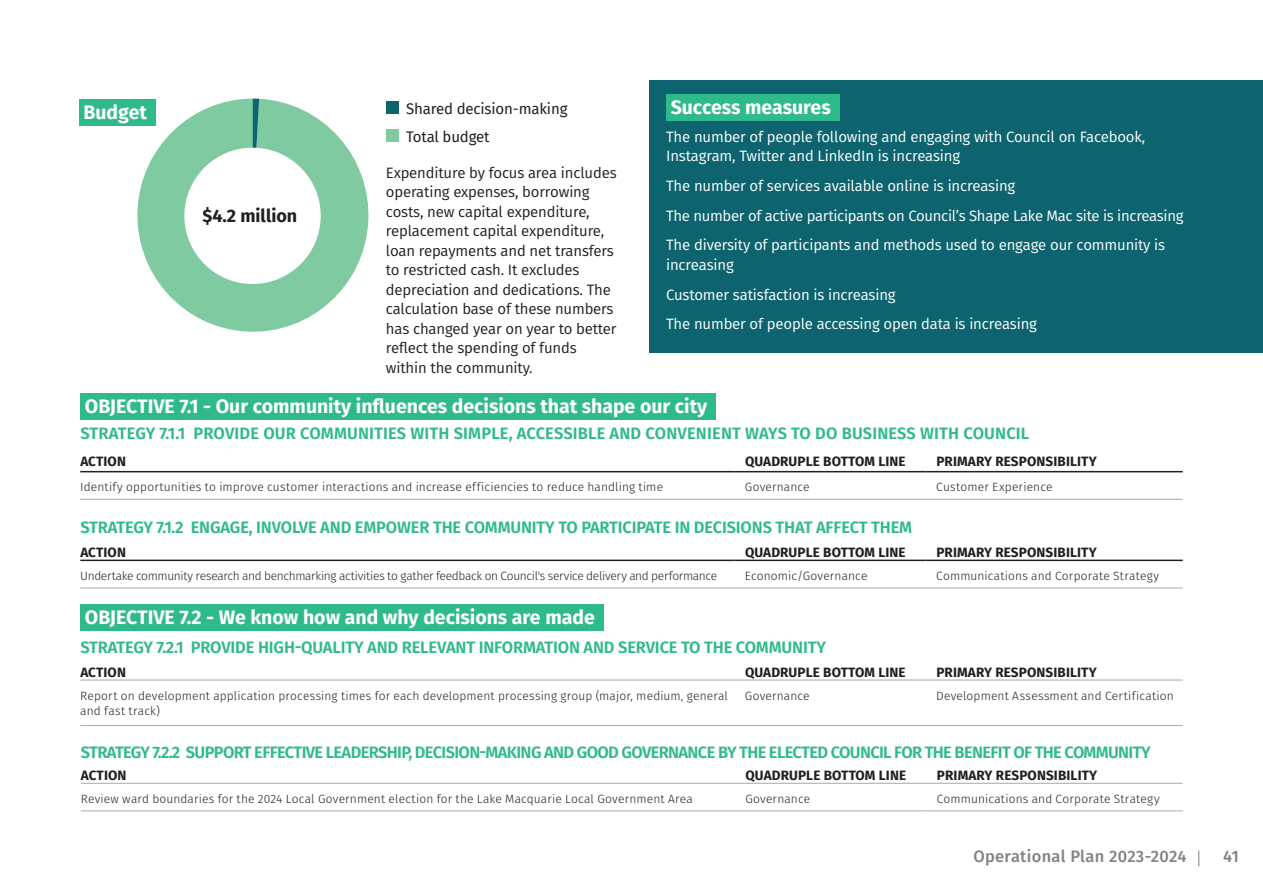
<style>
.page{position:relative;width:1263px;height:893px;background:#fff}
.page>*{position:absolute;margin:0;border:0;box-sizing:border-box;transform-origin:0 0}
.FiraSubHead_Orange{font:700 19.5px "Fira Sans";color:#fff}
.t1{font:700 18px "Fira Sans";color:#231f20}
.Table_Paragraph{font:600 16.5px "Fira Sans";letter-spacing:-.01em;color:#2fba8c}
.Table_Paragraph-2{font:600 16.5px "Fira Sans";letter-spacing:-.04em;color:#2fba8c}
.Table_Paragraph-3{font:600 16.5px "Fira Sans";letter-spacing:.01em;color:#2fba8c}
.t2{font:500 16.5px "Fira Sans";letter-spacing:.02em;color:#808285}
.t3{font:15px/19.5px "Fira Sans";letter-spacing:-.01em;color:#fff}
.t4{font:15px/19.5px "Fira Sans";letter-spacing:-.01em;color:#231f20}
.t5{font:15px "Fira Sans";letter-spacing:-.01em;color:#231f20}
.TOC_LEVEL_4{font:700 13.5px "Fira Sans";letter-spacing:.01em;color:#231f20}
.t6{font:300 12px/15px "Fira Sans";letter-spacing:.01em;color:#231f20}
.t7{font:300 12px "Fira Sans";letter-spacing:-.03em;color:#231f20}
</style>
<div class="page">
<svg style="left:1198px;top:850px;width:1px;height:16px"></svg>
<div style="left:649px;top:80px;width:614px;height:273px;background:#0d646f"></div>
<div style="left:666px;top:94px;width:173px;height:26px;background:#2fba8c"></div>
<hr style="left:80px;top:588px;width:654px;height:1px;background:#a8a9ad">
<hr style="left:734px;top:588px;width:192px;height:1px;background:#a8a9ad">
<hr style="left:926px;top:588px;width:257px;height:1px;background:#a8a9ad">
<hr style="left:80px;top:560px;width:654px;height:1px;background:#231f20">
<hr style="left:734px;top:560px;width:192px;height:1px;background:#231f20">
<hr style="left:926px;top:560px;width:257px;height:1px;background:#231f20">
<hr style="left:80px;top:499px;width:654px;height:1px;background:#a8a9ad">
<hr style="left:734px;top:499px;width:192px;height:1px;background:#a8a9ad">
<hr style="left:926px;top:499px;width:257px;height:1px;background:#a8a9ad">
<hr style="left:80px;top:471px;width:654px;height:1px;background:#231f20">
<hr style="left:734px;top:471px;width:192px;height:1px;background:#231f20">
<hr style="left:926px;top:471px;width:257px;height:1px;background:#231f20">
<hr style="left:80px;top:680px;width:654px;height:1px;background:#a8a9ad">
<hr style="left:734px;top:680px;width:192px;height:1px;background:#a8a9ad">
<hr style="left:926px;top:680px;width:257px;height:1px;background:#a8a9ad">
<hr style="left:80px;top:725px;width:654px;height:1px;background:#a8a9ad">
<hr style="left:734px;top:725px;width:192px;height:1px;background:#a8a9ad">
<hr style="left:926px;top:725px;width:257px;height:1px;background:#a8a9ad">
<hr style="left:81px;top:783px;width:654px;height:1px;background:#a8a9ad">
<hr style="left:735px;top:783px;width:191px;height:1px;background:#a8a9ad">
<hr style="left:926px;top:783px;width:257px;height:1px;background:#a8a9ad">
<hr style="left:81px;top:810px;width:654px;height:1px;background:#a8a9ad">
<hr style="left:735px;top:810px;width:191px;height:1px;background:#a8a9ad">
<hr style="left:926px;top:810px;width:257px;height:1px;background:#a8a9ad">
<div style="left:80px;top:393px;width:636px;height:26px;background:#2fba8c"></div>
<div style="left:80px;top:604px;width:523px;height:26px;background:#2fba8c"></div>
<div style="left:79px;top:99px;width:77px;height:26px;background:#2fba8c"></div>
<svg style="left:134px;top:99px;width:235px;height:233px;fill:#7fcaa1"></svg>
<svg style="left:253px;top:99px;width:6px;height:49px"></svg>
<div style="left:184px;top:148px;width:137px;height:136px;background:#fff;border-radius:50%"></div>
<div style="left:386px;top:101px;width:13px;height:13px;background:#0d646f"></div>
<div style="left:386px;top:129px;width:13px;height:13px;background:#7fcaa1"></div>
<p class="FiraSubHead_Orange" style="left:83px;top:95px;width:65px">Budget</p>
<p class="t1" style="left:202px;top:201px;width:96px">$4.2 million</p>
<p class="t5" style="left:406px;top:97px;width:163px">Shared decision-making</p>
<p class="t5" style="left:406px;top:125px;width:85px">Total budget</p>
<p class="t4" style="left:386px;top:162px;width:232px">Expenditure by focus area includes operating expenses, borrowing costs, new capital expenditure, replacement capital expenditure, loan repayments and net transfers to restricted cash. It excludes depreciation and dedications. The calculation base of these numbers has changed year on year to better reflect the spending of funds within the community.</p>
<p class="FiraSubHead_Orange" style="left:671px;top:90px;width:162px">Success measures</p>
<p class="t3" style="left:666px;top:126px;width:481px">The number of people following and engaging with Council on Facebook,<br>Instagram, Twitter and LinkedIn is increasing</p>
<p class="t3" style="left:666px;top:176px;width:351px">The number of services available online is increasing</p>
<p class="t3" style="left:666px;top:205px;width:519px">The number of active participants on Council’s Shape Lake Mac site is increasing</p>
<p class="t3" style="left:666px;top:235px;width:501px">The diversity of participants and methods used to engage our community is increasing</p>
<p class="t3" style="left:666px;top:284px;width:231px">Customer satisfaction is increasing</p>
<p class="t3" style="left:666px;top:314px;width:372px">The number of people accessing open data is increasing</p>
<p class="FiraSubHead_Orange" style="left:85px;top:389px;width:624px">OBJECTIVE 7.1 - Our community influences decisions that shape our city</p>
<p class="Table_Paragraph-3" style="left:80px;top:420px;width:950px">STRATEGY 7.1.1 PROVIDE OUR COMMUNITIES WITH SIMPLE, ACCESSIBLE AND CONVENIENT WAYS TO DO BUSINESS WITH COUNCIL</p>
<p class="TOC_LEVEL_4" style="left:80px;top:450px;width:47px">ACTION</p>
<p class="TOC_LEVEL_4" style="left:745px;top:450px;width:162px">QUADRUPLE BOTTOM LINE</p>
<p class="TOC_LEVEL_4" style="left:936px;top:450px;width:162px">PRIMARY RESPONSIBILITY</p>
<p class="t6" style="left:80px;top:480px;width:584px">Identify opportunities to improve customer interactions and increase efficiencies to reduce handling time</p>
<p class="t6" style="left:745px;top:480px;width:66px">Governance</p>
<p class="t6" style="left:936px;top:480px;width:118px">Customer Experience</p>
<p class="Table_Paragraph" style="left:80px;top:514px;width:833px">STRATEGY 7.1.2 ENGAGE, INVOLVE AND EMPOWER THE COMMUNITY TO PARTICIPATE IN DECISIONS THAT AFFECT THEM</p>
<p class="TOC_LEVEL_4" style="left:80px;top:541px;width:47px">ACTION</p>
<p class="TOC_LEVEL_4" style="left:745px;top:541px;width:162px">QUADRUPLE BOTTOM LINE</p>
<p class="TOC_LEVEL_4" style="left:936px;top:541px;width:162px">PRIMARY RESPONSIBILITY</p>
<p class="t7" style="left:80px;top:567px;width:638px">Undertake community research and benchmarking activities to gather feedback on Council's service delivery and performance</p>
<p class="t6" style="left:745px;top:568px;width:124px">Economic/Governance</p>
<p class="t6" style="left:936px;top:568px;width:224px">Communications and Corporate Strategy</p>
<p class="FiraSubHead_Orange" style="left:85px;top:601px;width:511px">OBJECTIVE 7.2 - We know how and why decisions are made</p>
<p class="Table_Paragraph" style="left:80px;top:634px;width:747px">STRATEGY 7.2.1 PROVIDE HIGH-QUALITY AND RELEVANT INFORMATION AND SERVICE TO THE COMMUNITY</p>
<p class="TOC_LEVEL_4" style="left:80px;top:660px;width:47px">ACTION</p>
<p class="TOC_LEVEL_4" style="left:745px;top:660px;width:162px">QUADRUPLE BOTTOM LINE</p>
<p class="TOC_LEVEL_4" style="left:936px;top:660px;width:162px">PRIMARY RESPONSIBILITY</p>
<p class="t6" style="left:80px;top:688px;width:649px">Report on development application processing times for each development processing group (major, medium, general and fast track)</p>
<p class="t6" style="left:745px;top:688px;width:66px">Governance</p>
<p class="t6" style="left:936px;top:688px;width:239px">Development Assessment and Certification</p>
<p class="Table_Paragraph-2" style="left:81px;top:739px;width:1071px">STRATEGY 7.2.2 SUPPORT EFFECTIVE LEADERSHIP, DECISION-MAKING AND GOOD GOVERNANCE BY THE ELECTED COUNCIL FOR THE BENEFIT OF THE COMMUNITY</p>
<p class="TOC_LEVEL_4" style="left:81px;top:764px;width:47px">ACTION</p>
<p class="TOC_LEVEL_4" style="left:745px;top:764px;width:162px">QUADRUPLE BOTTOM LINE</p>
<p class="TOC_LEVEL_4" style="left:937px;top:764px;width:162px">PRIMARY RESPONSIBILITY</p>
<p class="t6" style="left:81px;top:791px;width:613px">Review ward boundaries for the 2024 Local Government election for the Lake Macquarie Local Government Area</p>
<p class="t6" style="left:745px;top:791px;width:66px">Governance</p>
<p class="t6" style="left:937px;top:791px;width:224px">Communications and Corporate Strategy</p>
<h3 class="t2" style="left:973px;top:843px;width:214px">Operational Plan 2023-2024</h3>
<h3 class="t2" style="left:1223px;top:843px;width:17px">41</h3>
</div>
